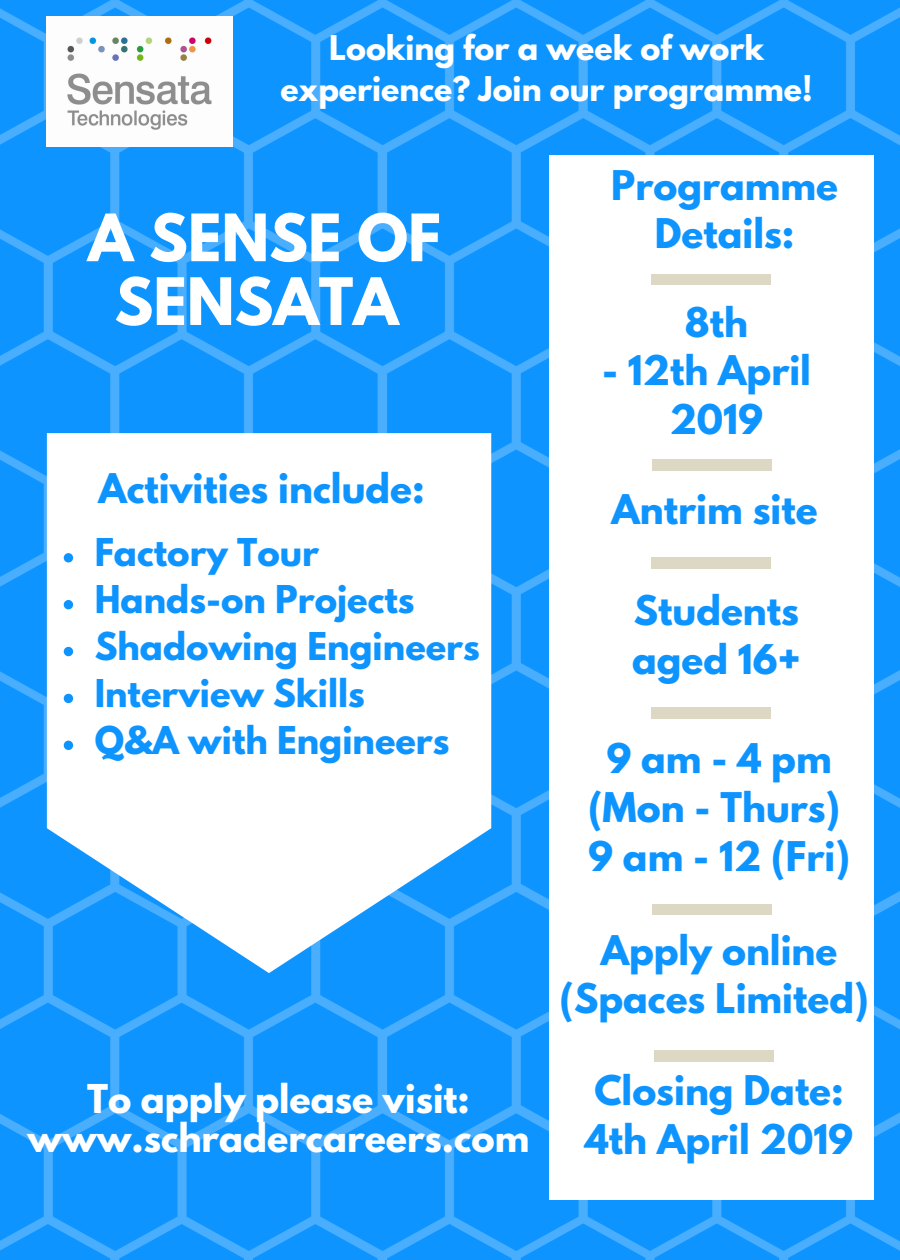
<style>
.page{position:relative;width:900px;height:1260px;background:#fff}
.page>*{position:absolute;margin:0;border:0;box-sizing:border-box;transform-origin:0 0}
.t1{font:700 57.75px/63.8px "League Spartan";color:#fff;text-align:center}
.t2{font:700 36.25px/48.8px "League Spartan";color:#0e94ff;text-align:center}
.t3{font:700 35.25px/39.5px "League Spartan";color:#fff;text-align:center}
.t4{font:700 34px/47px "League Spartan";color:#0e94ff}
.t5{font:700 30.25px/41.2px "League Spartan";color:#fff;text-align:center}
</style>
<div class="page">
<img style="left:0;top:0;width:900px;height:1260px">
<div style="left:549px;top:156px;width:325px;height:1044px;background:#fff"></div>
<svg style="left:47px;top:433px;width:444px;height:540px"></svg>
<div style="left:653px;top:460px;width:119px;height:11px;background:#ddd8c4"></div>
<div style="left:651px;top:274px;width:120px;height:11px;background:#ddd8c4"></div>
<div style="left:651px;top:557px;width:120px;height:11px;background:#ddd8c4"></div>
<div style="left:653px;top:904px;width:119px;height:11px;background:#ddd8c4"></div>
<div style="left:654px;top:1050px;width:120px;height:11px;background:#ddd8c4"></div>
<div style="left:651px;top:707px;width:120px;height:11px;background:#ddd8c4"></div>
<img style="left:47px;top:17px;width:185px;height:129px">
<svg style="left:64px;top:553px;width:9px;height:9px"></svg>
<svg style="left:64px;top:600px;width:9px;height:9px"></svg>
<svg style="left:64px;top:647px;width:9px;height:9px"></svg>
<svg style="left:64px;top:694px;width:9px;height:9px"></svg>
<svg style="left:64px;top:741px;width:9px;height:9px"></svg>
<p class="t5" style="left:280px;top:31px;width:534px">Looking for a week of work experience? Join our programme!</p>
<h1 class="t1" style="left:88px;top:213px;width:354px">A SENSE OF<br>SENSATA</h1>
<p class="t2" style="left:98px;top:469px;width:328px">Activities include:</p>
<p class="t4" style="left:95px;top:533px;width:387px">Factory Tour<br>Hands-on Projects<br>Shadowing Engineers<br>Interview Skills<br>Q&amp;A with Engineers</p>
<p class="t3" style="left:28px;top:1084px;width:503px">To apply please visit: www.schradercareers.com</p>
<p class="t2" style="left:611px;top:165px;width:228px">Programme<br>Details:</p>
<p class="t2" style="left:685px;top:302px;width:65px">8th</p>
<p class="t2" style="left:602px;top:351px;width:211px">- 12th April<br>2019</p>
<p class="t2" style="left:612px;top:490px;width:208px">Antrim site</p>
<p class="t2" style="left:632px;top:591px;width:170px;text-align:left">Students aged 16+</p>
<p class="t2" style="left:588px;top:739px;width:263px">9am-4pm (Mon - Thurs)<br>9 am - 12 (Fri)</p>
<p class="t2" style="left:560px;top:930px;width:311px">Apply online (Spaces Limited)</p>
<p class="t2" style="left:585px;top:1071px;width:270px;text-align:left">Closing Date:<br>4th April 2019</p>
</div>
